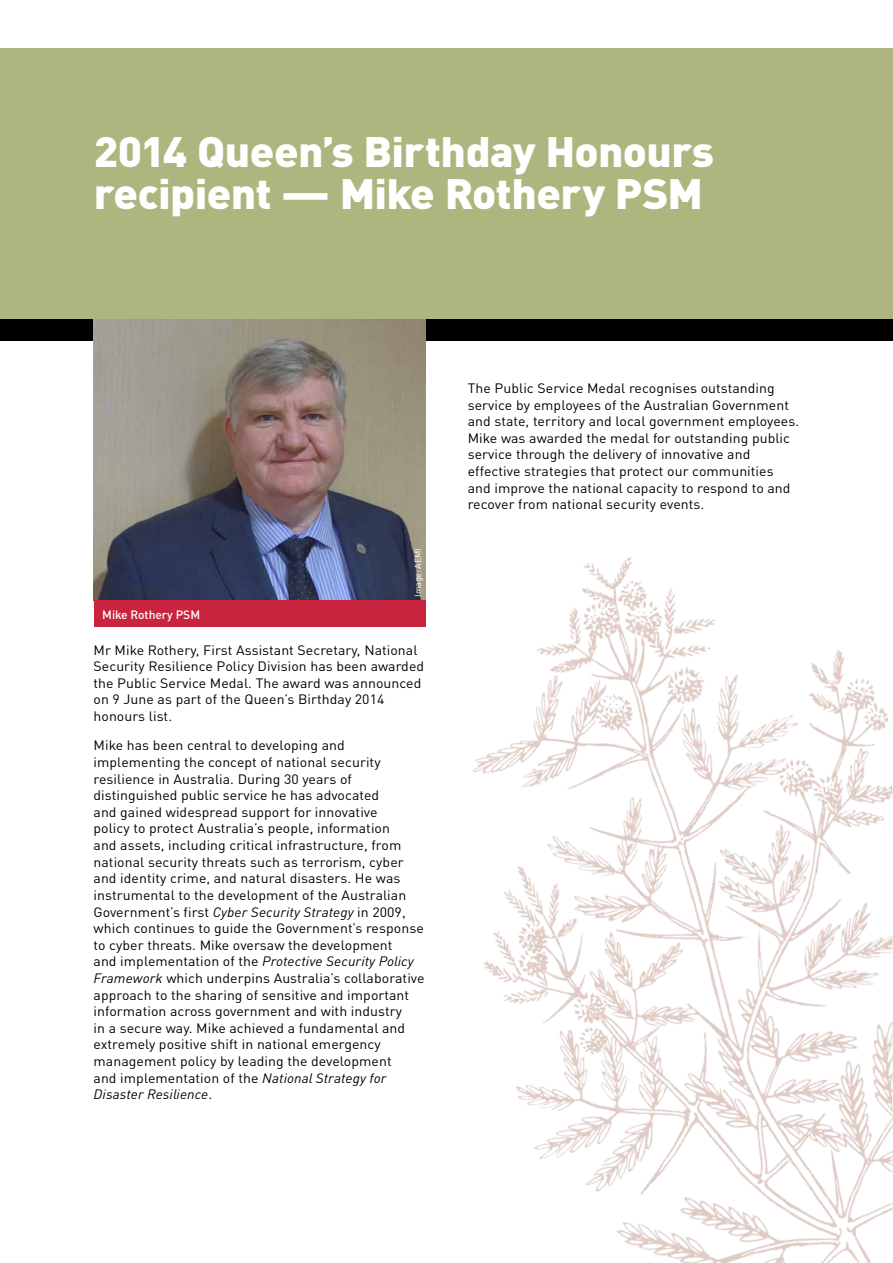
<style>
.page{position:relative;width:893px;height:1263px;background:#fff}
.page>*{position:absolute;margin:0;border:0;box-sizing:border-box;transform-origin:0 0}
.Heading_1{font:900 42px/42px "DINOT";letter-spacing:-.015em;color:#fff;scale:1.05 1}
.t1{font:13.5px/16.6px "DINOT";letter-spacing:.005em;color:#000;scale:1.04 1}
.t2{font:500 12px "DINOT";color:#fff}
.t3{font:9px "DINOT";letter-spacing:-.03em;color:#fff}
.s1{font-style:italic}
</style>
<div class="page">
<div style="left:0;top:319px;width:893px;height:21px;background:#000"></div>
<div style="left:0;top:48px;width:892px;height:271px;background:#aeb57f"></div>
<img style="left:94px;top:319px;width:331px;height:282px">
<div style="left:94px;top:601px;width:331px;height:26px;background:#c9243f"></div>
<img style="left:473px;top:557px;width:419px;height:706px">
<h1 class="Heading_1" style="left:94px;top:129px;width:592px">2014 Queen’s Birthday Honours recipient — Mike Rothery PSM</h1>
<p class="t2" style="left:102px;top:606px;width:99px">Mike Rothery PSM</p>
<p class="t3" style="left:412px;top:597px;width:49px;rotate:-90deg">Image: AEMI</p>
<p class="t1" style="left:94px;top:641px;width:319px">Mr Mike Rothery, First Assistant Secretary, National Security Resilience Policy Division has been awarded the Public Service Medal. The award was announced on 9 June as part of the Queen’s Birthday 2014 honours list.</p>
<p class="t1" style="left:94px;top:737px;width:319px">Mike has been central to developing and implementing the concept of national security resilience in Australia. During 30 years of distinguished public service he has advocated<br>and gained widespread support for innovative<br>policy to protect Australia’s people, information<br>and assets, including critical infrastructure, from national security threats such as terrorism, cyber and identity crime, and natural disasters. He was instrumental to the development of the Australian Government’s first <span class="s1">Cyber Security Strategy</span> in 2009, which continues to guide the Government’s response to cyber threats. Mike oversaw the development<br>and implementation of the <span class="s1">Protective Security Policy</span></p>
<p class="t1" style="left:94px;top:969px;width:320px"><span class="s1">Framework</span> which underpins Australia’s collaborative approach to the sharing of sensitive and important information across government and with industry<br>in a secure way. Mike achieved a fundamental and extremely positive shift in national emergency management policy by leading the development<br>and implementation of the <span class="s1">National Strategy for Disaster Resilience</span>.</p>
<p class="t1" style="left:468px;top:380px;width:320px">The Public Service Medal recognises outstanding service by employees of the Australian Government and state, territory and local government employees.<br>Mike was awarded the medal for outstanding public service through the delivery of innovative and effective strategies that protect our communities and improve the national capacity to respond to and recover from national security events.</p>
</div>
